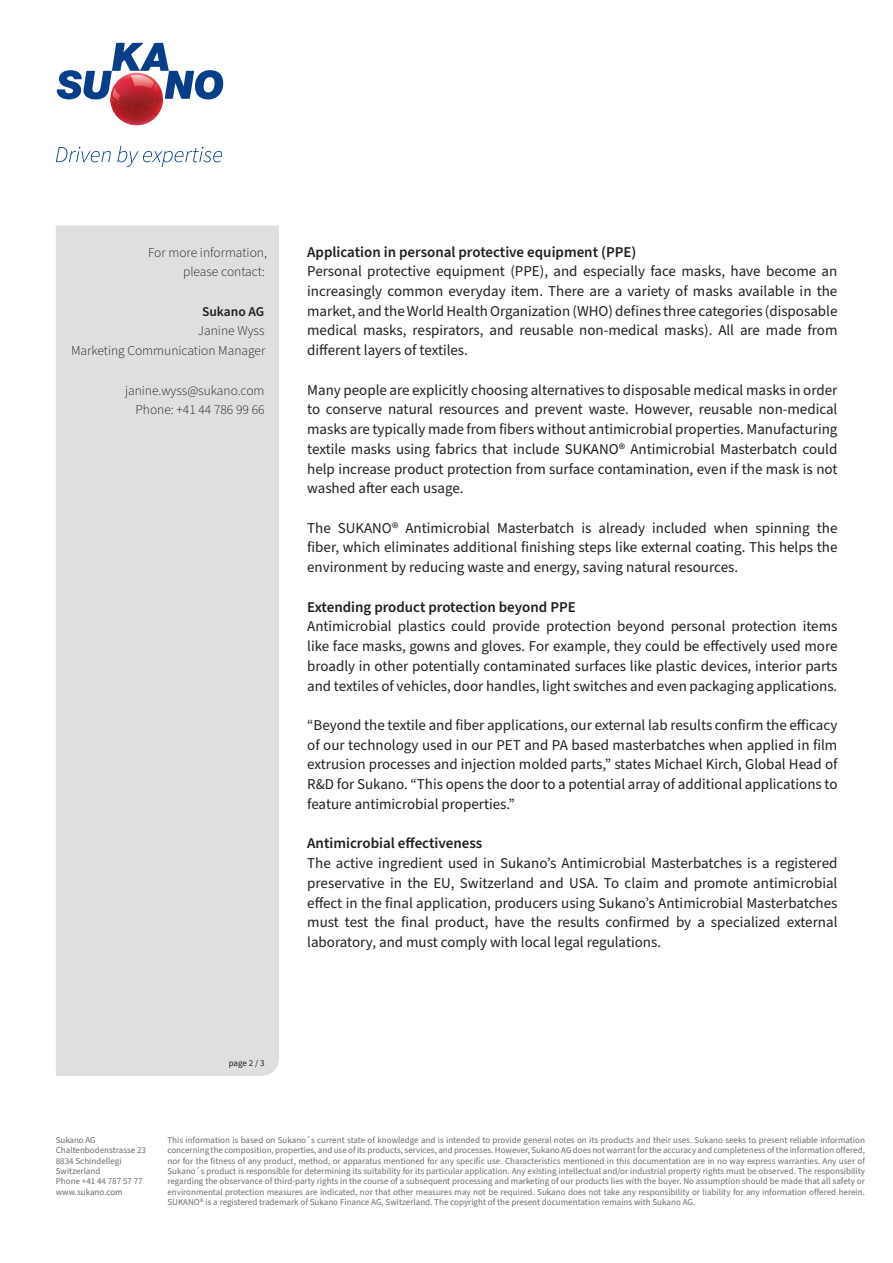
<style>
.page{position:relative;width:893px;height:1263px;background:#fff}
.page>*{position:absolute;margin:0;border:0;box-sizing:border-box;transform-origin:0 0}
.t1{font:15px/19.6px "Source Sans Pro";color:#231f20;text-align:justify}
.t2{font:600 15px "Source Sans Pro";color:#231f20}
.t3{font:300 13.5px/19.6px "Source Sans Pro";color:#231f20;text-align:right}
.t4{font:600 13.5px "Source Sans Pro";color:#231f20}
.t5{font:9px/10.4px "Source Sans Pro";color:#6c6d70}
.t6{font:9px "Source Sans Pro";color:#231f20}
</style>
<div class="page">
<svg style="left:56px;top:146px;width:166px;height:21px"></svg>
<img style="left:110px;top:101px;width:53px;height:24px">
<svg style="left:57px;top:43px;width:167px;height:58px"></svg>
<div style="left:56px;top:225px;width:223px;height:851px;background:#dedfe1"></div>
<p class="t3" style="left:148px;top:243px;width:120px">For more information, please contact:</p>
<p class="t4" style="left:202px;top:302px;width:64px">Sukano AG</p>
<p class="t3" style="left:71px;top:322px;width:196px">Janine Wyss<br>Marketing Communication Manager</p>
<p class="t3" style="left:125px;top:381px;width:141px">janine.wyss@sukano.com<br>Phone: +41 44 786 99 66</p>
<p class="t2" style="left:307px;top:241px;width:331px">Application in personal protective equipment (PPE)</p>
<p class="t1" style="left:307px;top:262px;width:532px">Personal protective equipment (PPE), and especially face masks, have become an increasingly common everyday item. There are a variety of masks available in the market, and the World Health Organization (WHO) defines three categories (disposable medical masks, respirators, and reusable non-medical masks). All are made from different layers of textiles.</p>
<p class="t1" style="left:307px;top:380px;width:532px">Many people are explicitly choosing alternatives to disposable medical masks in order to conserve natural resources and prevent waste. However, reusable non-medical masks are typically made from fibers without antimicrobial properties. Manufacturing textile masks using fabrics that include SUKANO® Antimicrobial Masterbatch could help increase product protection from surface contamination, even if the mask is not washed after each usage.</p>
<p class="t1" style="left:307px;top:518px;width:532px">The SUKANO® Antimicrobial Masterbatch is already included when spinning the fiber, which eliminates additional finishing steps like external coating. This helps the environment by reducing waste and energy, saving natural resources.</p>
<p class="t2" style="left:307px;top:597px;width:270px">Extending product protection beyond PPE</p>
<p class="t1" style="left:307px;top:617px;width:532px">Antimicrobial plastics could provide protection beyond personal protection items like face masks, gowns and gloves. For example, they could be effectively used more broadly in other potentially contaminated surfaces like plastic devices, interior parts and textiles of vehicles, door handles, light switches and even packaging applications.</p>
<p class="t1" style="left:307px;top:716px;width:532px">“Beyond the textile and fiber applications, our external lab results confirm the efficacy of our technology used in our PET and PA based masterbatches when applied in film extrusion processes and injection molded parts,” states Michael Kirch, Global Head of R&amp;D for Sukano. “This opens the door to a potential array of additional applications to feature antimicrobial properties.”</p>
<p class="t2" style="left:307px;top:833px;width:177px">Antimicrobial effectiveness</p>
<p class="t1" style="left:307px;top:854px;width:532px">The active ingredient used in Sukano’s Antimicrobial Masterbatches is a registered preservative in the EU, Switzerland and USA. To claim and promote antimicrobial effect in the final application, producers using Sukano’s Antimicrobial Masterbatches must test the final product, have the results confirmed by a specialized external laboratory, and must comply with local legal regulations.</p>
<p class="t6" style="left:229px;top:1056px;width:37px">page 2 / 3</p>
<p class="t5" style="left:56px;top:1135px;width:92px">Sukano AG<br>Chaltenbodenstrasse 23<br>8834 Schindellegi<br>Switzerland<br>Phone +41 44 787 57 77 www.sukano.com</p>
<p class="t5" style="left:167px;top:1135px;width:699px;text-align:justify">This information is based on Sukano´s current state of knowledge and is intended to provide general notes on its products and their uses. Sukano seeks to present reliable information concerning the composition, properties, and use of its products, services, and processes. However, Sukano AG does not warrant for the accuracy and completeness of the information offered, nor for the fitness of any product, method, or apparatus mentioned for any specific use. Characteristics mentioned in this documentation are in no way express warranties. Any user of Sukano´s product is responsible for determining its suitability for its particular application. Any existing intellectual and/or industrial property rights must be observed. The responsibility regarding the observance of third-party rights in the course of a subsequent processing and marketing of our products lies with the buyer. No assumption should be made that all safety or environmental protection measures are indicated, nor that other measures may not be required. Sukano does not take any responsibility or liability for any information offered herein.<br>SUKANO® is a registered trademark of Sukano Finance AG, Switzerland. The copyright of the present documentation remains with Sukano AG.</p>
</div>
